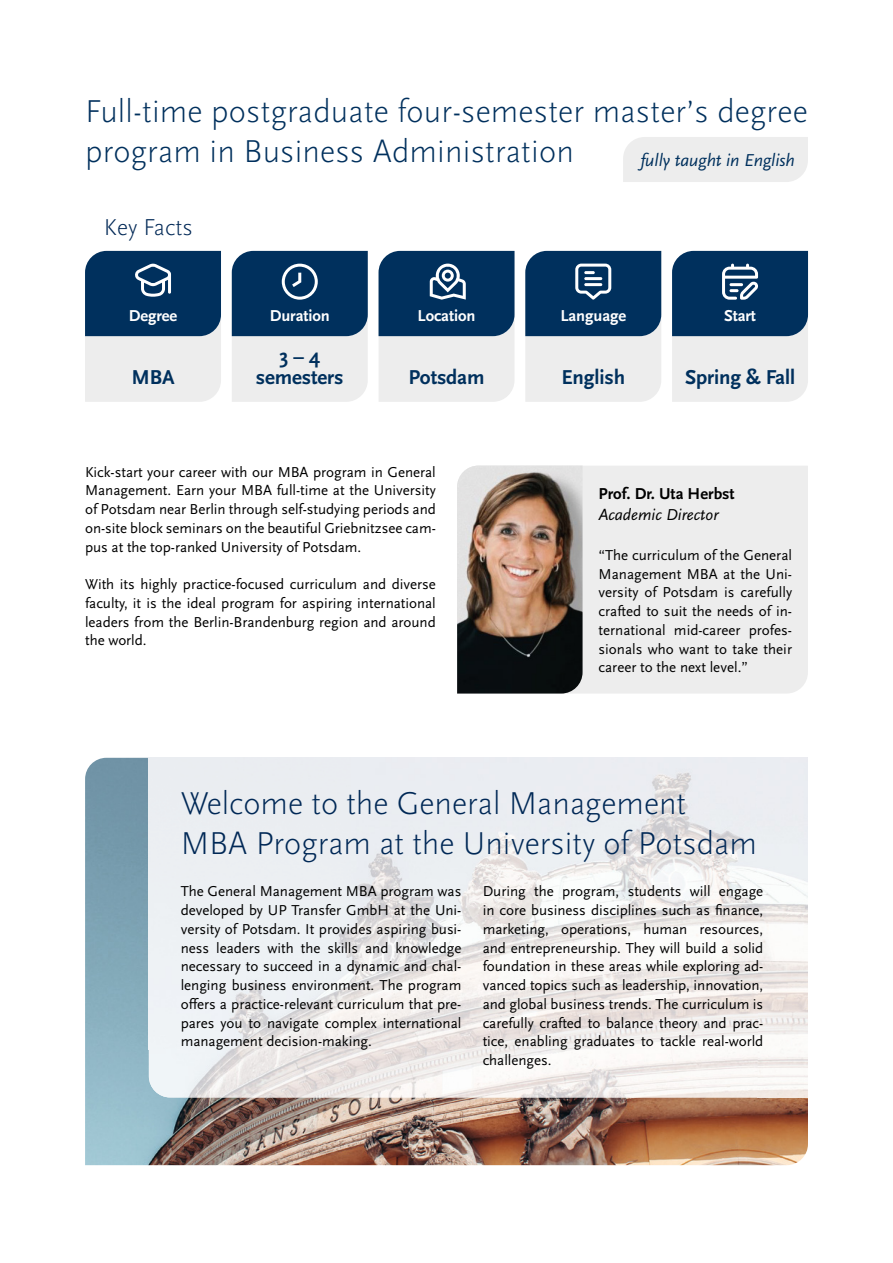
<style>
.page{position:relative;width:893px;height:1263px;background:#fff}
.page>*{position:absolute;margin:0;border:0;box-sizing:border-box;transform-origin:0 0}
.t1{font:300 33px/39.6px "Scala Sans Pro";letter-spacing:.005em;color:#00305d}
.t2{font:300 33px/39.6px "Scala Sans Pro";color:#002856}
.t3{font:300 24px "Scala Sans Pro";color:#002856}
.t4{font:700 21px/21px "Scala Sans Pro";letter-spacing:-.005em;color:#00305d;text-align:center}
.t5{font:italic 18px "Scala Sans Pro";color:#00305d}
.t6{font:700 16.5px "Scala Sans Pro";letter-spacing:-.005em;color:#fff}
.t7{font:700 16.5px "Scala Sans Pro";color:#000}
.t8{font:italic 16.5px "Scala Sans Pro";color:#000}
.t9{font:15px/18.8px "Scala Sans Pro";letter-spacing:-.005em;color:#000;text-align:justify}
</style>
<div class="page">
<div style="left:583px;top:466px;width:225px;height:227px;background:#ededed"></div>
<img style="left:85px;top:758px;width:723px;height:407px">
<img style="left:149px;top:758px;width:659px;height:339px">
<img style="left:457px;top:466px;width:126px;height:227px">
<svg style="left:379px;top:251px;width:135px;height:151px;background:#7089a1"></svg>
<svg style="left:85px;top:251px;width:136px;height:151px;background:#6e88a0"></svg>
<svg style="left:525px;top:251px;width:136px;height:151px;background:#6f88a0"></svg>
<hr style="left:584px;top:277px;width:18px;height:3px;background:#fff;border-radius:2px">
<hr style="left:584px;top:283px;width:18px;height:3px;background:#fff;border-radius:2px">
<svg style="left:232px;top:251px;width:136px;height:151px;background:#6e88a0"></svg>
<svg style="left:672px;top:251px;width:136px;height:151px;background:#708aa1"></svg>
<div style="left:623px;top:137px;width:185px;height:45px;background:#ededed"></div>
<h1 class="t1" style="left:85px;top:92px;width:724px">Full-time postgraduate four-semester master’s degree program in Business Administration</h1>
<p class="t5" style="left:641px;top:150px;width:156px">fully taught in English</p>
<h2 class="t3" style="left:104px;top:213px;width:91px">Key Facts</h2>
<p class="t6" style="left:129px;top:306px;width:50px">Degree</p>
<h3 class="t4" style="left:131px;top:367px;width:45px">MBA</h3>
<p class="t6" style="left:270px;top:306px;width:62px">Duration</p>
<h3 class="t4" style="left:256px;top:346px;width:89px">3 – 4 semesters</h3>
<p class="t6" style="left:418px;top:306px;width:59px">Location</p>
<h3 class="t4" style="left:408px;top:367px;width:78px">Potsdam</h3>
<p class="t6" style="left:560px;top:306px;width:67px">Language</p>
<h3 class="t4" style="left:561px;top:367px;width:65px">English</h3>
<p class="t6" style="left:724px;top:306px;width:34px">Start</p>
<h3 class="t4" style="left:685px;top:367px;width:112px">Spring &amp; Fall</h3>
<p class="t9" style="left:85px;top:462px;width:352px">Kick-start your career with our MBA program in General Management. Earn your MBA full-time at the University of Potsdam near Berlin through self-studying periods and on-site block seminars on the beautiful Griebnitzsee cam&shy;pus at the top-ranked University of Potsdam.</p>
<p class="t9" style="left:85px;top:575px;width:352px">With its highly practice-focused curriculum and diverse faculty, it is the ideal program for aspiring international leaders from the Berlin-Brandenburg region and around the world.</p>
<p class="t7" style="left:598px;top:484px;width:138px">Prof. Dr. Uta Herbst</p>
<p class="t8" style="left:598px;top:505px;width:122px">Academic Director</p>
<p class="t9" style="left:598px;top:545px;width:195px">“The curriculum of the General Management MBA at the Uni&shy;versity of Potsdam is carefully crafted to suit the needs of in&shy;ternational mid-career profes&shy;sionals who want to take their career to the next level.”</p>
<h1 class="t2" style="left:181px;top:783px;width:578px">Welcome to the General Management<br>MBA Program at the University of Potsdam</h1>
<p class="t9" style="left:181px;top:882px;width:282px">The General Management MBA program was developed by UP Transfer GmbH at the Uni&shy;versity of Potsdam. It provides aspiring busi&shy;ness leaders with the skills and knowledge necessary to succeed in a dynamic and chal&shy;lenging business environment. The program offers a practice-relevant curriculum that pre&shy;pares you to navigate complex international management decision-making.</p>
<p class="t9" style="left:483px;top:882px;width:282px">During the program, students will engage in core business disciplines such as finance, marketing, operations, human resources, and entrepreneurship. They will build a solid foundation in these areas while exploring ad&shy;vanced topics such as leadership, innovation, and global business trends. The curriculum is carefully crafted to balance theory and prac&shy;tice, enabling graduates to tackle real-world challenges.</p>
</div>
